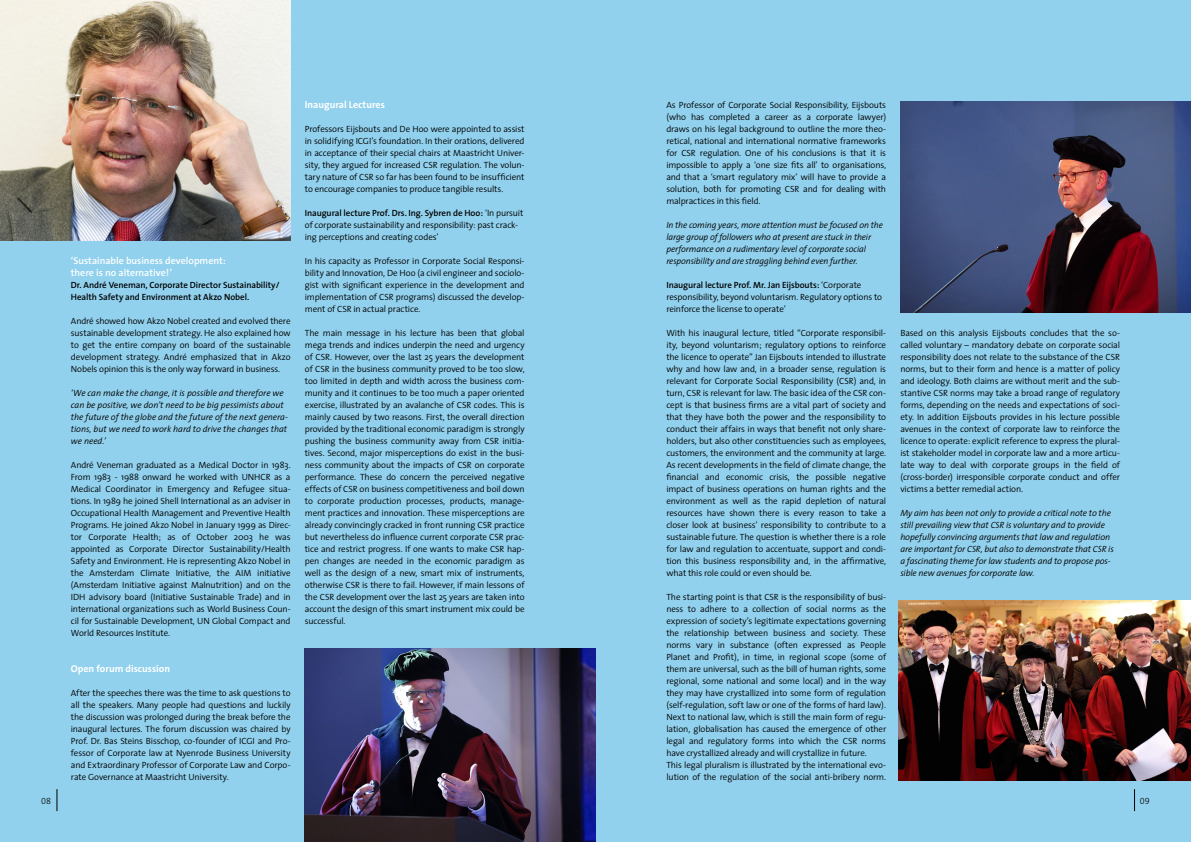
<style>
.page{position:relative;width:1191px;height:842px;background:#91d1ee}
.page>*{position:absolute;margin:0;border:0;box-sizing:border-box;transform-origin:0 0}
.t1{font:600 10px/12px "The Sans";color:#fff}
.t2{font:700 10px "The Sans";color:#fff}
.t3{font:300 9px/12px "The Sans";letter-spacing:-.01em;color:#000;text-align:justify}
.t4{font:italic 300 9px/12px "The Sans";letter-spacing:-.01em;color:#000}
.t5{font:600 9px/12px "The Sans";letter-spacing:-.005em;color:#000}
.t6{font:9px "The Sans Light Expert";color:#000}
.s1{font-weight:600}
</style>
<div class="page">
<svg style="left:57px;top:789px;width:1px;height:22px"></svg>
<svg style="left:1134px;top:789px;width:1px;height:22px"></svg>
<img style="left:0;top:0;width:291px;height:240px">
<img style="left:900px;top:101px;width:291px;height:211px">
<img style="left:305px;top:648px;width:290px;height:194px">
<img style="left:898px;top:600px;width:293px;height:180px">
<p class="t1" style="left:71px;top:254px;width:156px">‘Sustainable business development: there is no alternative!’</p>
<p class="t5" style="left:71px;top:279px;width:210px">Dr. André Veneman, Corporate Director Sustainability/<br>Health Safety and Environment at Akzo Nobel.</p>
<p class="t3" style="left:71px;top:315px;width:221px">André showed how Akzo Nobel created and evolved there sustainable development strategy. He also explained how to get the entire company on board of the sustainable development strategy. André emphasized that in Akzo Nobels opinion this is the only way forward in business.</p>
<p class="t4" style="left:71px;top:387px;width:219px">‘We can make the change, it is possible and therefore we can be positive, we don’t need to be big pessimists about the future of the globe and the future of the next genera&shy;tions, but we need to work hard to drive the changes that we need.’</p>
<p class="t3" style="left:71px;top:459px;width:221px">André Veneman graduated as a Medical Doctor in 1983.<br>From 1983 - 1988 onward he worked with UNHCR as a Medical Coordinator in Emergency and Refugee situa&shy;tions. In 1989 he joined Shell International as an adviser in Occupational Health Management and Preventive Health Programs. He joined Akzo Nobel in January 1999 as Direc&shy;tor Corporate Health; as of October 2003 he was appointed as Corporate Director Sustainability/Health Safety and Environment. He is representing Akzo Nobel in the Amsterdam Climate Initiative, the AIM initiative (Amsterdam Initiative against Malnutrition) and on the IDH advisory board (Initiative Sustainable Trade) and in international organizations such as World Business Coun&shy;cil for Sustainable Development, UN Global Compact and World Resources Institute.</p>
<p class="t2" style="left:71px;top:660px;width:101px">Open forum discussion</p>
<p class="t3" style="left:71px;top:687px;width:221px">After the speeches there was the time to ask questions to all the speakers. Many people had questions and luckily the discussion was prolonged during the break before the inaugural lectures. The forum discussion was chaired by Prof. Dr. Bas Steins Bisschop, co-founder of ICGI and Pro&shy;fessor of Corporate law at Nyenrode Business University and Extraordinary Professor of Corporate Law and Corpo&shy;rate Governance at Maastricht University.</p>
<p class="t2" style="left:305px;top:96px;width:82px">Inaugural Lectures</p>
<p class="t3" style="left:305px;top:123px;width:221px">Professors Eijsbouts and De Hoo were appointed to assist in solidifying ICGI’s foundation. In their orations, delivered in acceptance of their special chairs at Maastricht Univer&shy;sity, they argued for increased CSR regulation. The volun&shy;tary nature of CSR so far has been found to be insufficient to encourage companies to produce tangible results.</p>
<p class="t3" style="left:305px;top:207px;width:220px;text-align:left"><span class="s1">Inaugural lecture Prof. Drs. Ing. Sybren de Hoo:</span> ‘In pursuit of corporate sustainability and responsibility: past crack&shy;ing perceptions and creating codes’</p>
<p class="t3" style="left:305px;top:255px;width:221px">In his capacity as Professor in Corporate Social Responsi&shy;bility and Innovation, De Hoo (a civil engineer and sociolo&shy;gist with significant experience in the development and implementation of CSR programs) discussed the develop&shy;ment of CSR in actual practice.</p>
<p class="t3" style="left:305px;top:327px;width:221px">The main message in his lecture has been that global mega trends and indices underpin the need and urgency of CSR. However, over the last 25 years the development of CSR in the business community proved to be too slow, too limited in depth and width across the business com&shy;munity and it continues to be too much a paper oriented exercise, illustrated by an avalanche of CSR codes. This is mainly caused by two reasons. First, the overall direction provided by the traditional economic paradigm is strongly pushing the business community away from CSR initia&shy;tives. Second, major misperceptions do exist in the busi&shy;ness community about the impacts of CSR on corporate performance. These do concern the perceived negative effects of CSR on business competitiveness and boil down to corporate production processes, products, manage&shy;ment practices and innovation. These misperceptions are already convincingly cracked in front running CSR practice but nevertheless do influence current corporate CSR prac&shy;tice and restrict progress. If one wants to make CSR hap&shy;pen changes are needed in the economic paradigm as well as the design of a new, smart mix of instruments, otherwise CSR is there to fail. However, if main lessons of the CSR development over the last 25 years are taken into account the design of this smart instrument mix could be successful.</p>
<p class="t3" style="left:666px;top:98px;width:221px">As Professor of Corporate Social Responsibility, Eijsbouts (who has completed a career as a corporate lawyer) draws on his legal background to outline the more theo&shy;retical, national and international normative frameworks for CSR regulation. One of his conclusions is that it is impossible to apply a ‘one size fits all’ to organisations, and that a ‘smart regulatory mix’ will have to provide a solution, both for promoting CSR and for dealing with malpractices in this field.</p>
<p class="t4" style="left:666px;top:218px;width:218px">In the coming years, more attention must be focused on the large group of followers who at present are stuck in their performance on a rudimentary level of corporate social responsibility and are straggling behind even further.</p>
<p class="t3" style="left:666px;top:278px;width:217px;text-align:left"><span class="s1">Inaugural lecture Prof. Mr. Jan Eijsbouts:</span> ‘Corporate responsibility, beyond voluntarism. Regulatory options to reinforce the license to operate’</p>
<p class="t3" style="left:666px;top:326px;width:221px">With his inaugural lecture, titled “Corporate responsibil&shy;ity, beyond voluntarism; regulatory options to reinforce the licence to operate” Jan Eijsbouts intended to illustrate why and how law and, in a broader sense, regulation is relevant for Corporate Social Responsibility (CSR) and, in turn, CSR is relevant for law. The basic idea of the CSR con&shy;cept is that business firms are a vital part of society and that they have both the power and the responsibility to conduct their affairs in ways that benefit not only share&shy;holders, but also other constituencies such as employees, customers, the environment and the community at large.<br>As recent developments in the field of climate change, the financial and economic crisis, the possible negative impact of business operations on human rights and the environment as well as the rapid depletion of natural resources have shown there is every reason to take a closer look at business’ responsibility to contribute to a sustainable future. The question is whether there is a role for law and regulation to accentuate, support and condi&shy;tion this business responsibility and, in the affirmative, what this role could or even should be.</p>
<p class="t3" style="left:666px;top:590px;width:221px;text-align:left">The starting point is that CSR is the responsibility of busi&shy;ness to adhere to a collection of social norms as the expression of society’s legitimate expectations governing the relationship between business and society. These norms vary in substance (often expressed as People Planet and Profit), in time, in regional scope (some of them are universal, such as the bill of human rights, some regional, some national and some local) and in the way they may have crystallized into some form of regulation (self-regulation, soft law or one of the forms of hard law).<br>Next to national law, which is still the main form of regu&shy;lation, globalisation has caused the emergence of other legal and regulatory forms into which the CSR norms have crystallized already and will crystallize in future.<br>This legal pluralism is illustrated by the international evo&shy;lution of the regulation of the social anti-bribery norm.</p>
<p class="t3" style="left:900px;top:326px;width:221px">Based on this analysis Eijsbouts concludes that the so&shy;called voluntary – mandatory debate on corporate social responsibility does not relate to the substance of the CSR norms, but to their form and hence is a matter of policy and ideology. Both claims are without merit and the sub&shy;stantive CSR norms may take a broad range of regulatory forms, depending on the needs and expectations of soci&shy;ety. In addition Eijsbouts provides in his lecture possible avenues in the context of corporate law to reinforce the licence to operate: explicit reference to express the plural&shy;ist stakeholder model in corporate law and a more articu&shy;late way to deal with corporate groups in the field of (cross-border) irresponsible corporate conduct and offer victims a better remedial action.</p>
<p class="t4" style="left:900px;top:506px;width:215px">My aim has been not only to provide a critical note to the still prevailing view that CSR is voluntary and to provide hopefully convincing arguments that law and regulation are important for CSR, but also to demonstrate that CSR is a fascinating theme for law students and to propose pos&shy;sible new avenues for corporate law.</p>
<p class="t6" style="left:41px;top:793px;width:11px">08</p>
<p class="t6" style="left:1140px;top:793px;width:11px">09</p>
</div>
